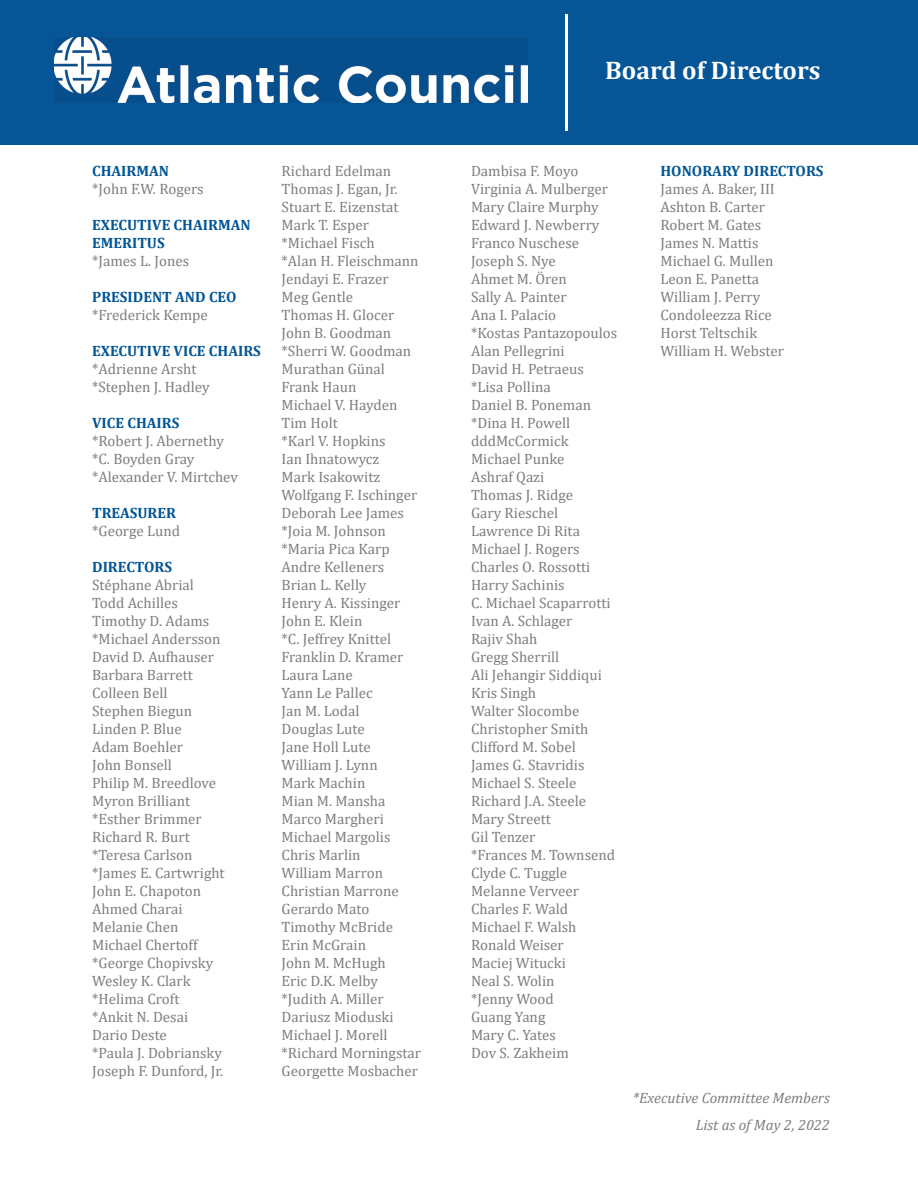
<style>
.page{position:relative;width:918px;height:1188px;background:#fff}
.page>*{position:absolute;margin:0;border:0;box-sizing:border-box;transform-origin:0 0}
.t1{font:700 25.5px "Cambria";color:#fff}
.t2{font:15px/18px "Cambria";color:#7c7e81}
.t3{font:700 15px/18px "Cambria";color:#005596}
.t4{font:italic 15px/26.5px "Cambria";color:#7c7e81;text-align:right}
</style>
<div class="page">
<div style="left:0;top:0;width:918px;height:145px;background:#065697"></div>
<img style="left:54px;top:37px;width:474px;height:66px">
<hr style="left:566px;top:14px;width:2px;height:117px;background:#fff">
<h1 class="t1" style="left:605px;top:53px;width:217px">Board of Directors</h1>
<p class="t3" style="left:92px;top:162px;width:79px">CHAIRMAN</p>
<p class="t2" style="left:92px;top:180px;width:113px">*John F.W. Rogers</p>
<p class="t3" style="left:92px;top:216px;width:160px">EXECUTIVE CHAIRMAN<br>EMERITUS</p>
<p class="t2" style="left:92px;top:252px;width:99px">*James L. Jones</p>
<p class="t3" style="left:92px;top:288px;width:146px">PRESIDENT AND CEO</p>
<p class="t2" style="left:92px;top:306px;width:117px">*Frederick Kempe</p>
<p class="t3" style="left:92px;top:342px;width:170px">EXECUTIVE VICE CHAIRS</p>
<p class="t2" style="left:92px;top:360px;width:119px">*Adrienne Arsht *Stephen J. Hadley</p>
<p class="t3" style="left:92px;top:414px;width:89px">VICE CHAIRS</p>
<p class="t2" style="left:92px;top:432px;width:147px">*Robert J. Abernethy *C. Boyden Gray *Alexander V. Mirtchev</p>
<p class="t3" style="left:92px;top:504px;width:86px">TREASURER</p>
<p class="t2" style="left:92px;top:522px;width:90px">*George Lund</p>
<p class="t3" style="left:92px;top:558px;width:81px">DIRECTORS</p>
<p class="t2" style="left:92px;top:576px;width:134px">Stéphane Abrial<br>Todd Achilles<br>Timothy D. Adams *Michael Andersson<br>David D. Aufhauser<br>Barbara Barrett<br>Colleen Bell<br>Stephen Biegun<br>Linden P. Blue<br>Adam Boehler<br>John Bonsell<br>Philip M. Breedlove<br>Myron Brilliant *Esther Brimmer<br>Richard R. Burt *Teresa Carlson *James E. Cartwright<br>John E. Chapoton<br>Ahmed Charai<br>Melanie Chen<br>Michael Chertoff *George Chopivsky<br>Wesley K. Clark *Helima Croft<br>*Ankit N. Desai<br>Dario Deste<br>*Paula J. Dobriansky<br>Joseph F. Dunford, Jr.</p>
<p class="t2" style="left:282px;top:162px;width:141px">Richard Edelman<br>Thomas J. Egan, Jr.<br>Stuart E. Eizenstat<br>Mark T. Esper *Michael Fisch<br>*Alan H. Fleischmann<br>Jendayi E. Frazer<br>Meg Gentle<br>Thomas H. Glocer<br>John B. Goodman *Sherri W. Goodman<br>Murathan Günal<br>Frank Haun<br>Michael V. Hayden<br>Tim Holt<br>*Karl V. Hopkins<br>Ian Ihnatowycz<br>Mark Isakowitz<br>Wolfgang F. Ischinger<br>Deborah Lee James *Joia M. Johnson *Maria Pica Karp<br>Andre Kelleners<br>Brian L. Kelly<br>Henry A. Kissinger<br>John E. Klein<br>*C. Jeffrey Knittel<br>Franklin D. Kramer<br>Laura Lane<br>Yann Le Pallec<br>Jan M. Lodal<br>Douglas Lute<br>Jane Holl Lute<br>William J. Lynn<br>Mark Machin<br>Mian M. Mansha<br>Marco Margheri<br>Michael Margolis<br>Chris Marlin<br>William Marron<br>Christian Marrone<br>Gerardo Mato<br>Timothy McBride<br>Erin McGrain<br>John M. McHugh<br>Eric D.K. Melby *Judith A. Miller<br>Dariusz Mioduski<br>Michael J. Morell *Richard Morningstar<br>Georgette Mosbacher</p>
<p class="t2" style="left:471px;top:162px;width:148px">Dambisa F. Moyo<br>Virginia A. Mulberger<br>Mary Claire Murphy<br>Edward J. Newberry<br>Franco Nuschese<br>Joseph S. Nye<br>Ahmet M. Ören<br>Sally A. Painter<br>Ana I. Palacio<br>*Kostas Pantazopoulos<br>Alan Pellegrini<br>David H. Petraeus *Lisa Pollina<br>Daniel B. Poneman *Dina H. Powell dddMcCormick<br>Michael Punke<br>Ashraf Qazi<br>Thomas J. Ridge<br>Gary Rieschel<br>Lawrence Di Rita<br>Michael J. Rogers<br>Charles O. Rossotti<br>Harry Sachinis<br>C. Michael Scaparrotti<br>Ivan A. Schlager<br>Rajiv Shah<br>Gregg Sherrill<br>Ali Jehangir Siddiqui<br>Kris Singh<br>Walter Slocombe<br>Christopher Smith<br>Clifford M. Sobel<br>James G. Stavridis<br>Michael S. Steele<br>Richard J.A. Steele<br>Mary Streett<br>Gil Tenzer<br>*Frances M. Townsend<br>Clyde C. Tuggle<br>Melanne Verveer<br>Charles F. Wald<br>Michael F. Walsh<br>Ronald Weiser<br>Maciej Witucki<br>Neal S. Wolin<br>*Jenny Wood<br>Guang Yang<br>Mary C. Yates<br>Dov S. Zakheim</p>
<p class="t3" style="left:660px;top:162px;width:165px">HONORARY DIRECTORS</p>
<p class="t2" style="left:660px;top:180px;width:125px">James A. Baker, III<br>Ashton B. Carter<br>Robert M. Gates<br>James N. Mattis<br>Michael G. Mullen<br>Leon E. Panetta<br>William J. Perry<br>Condoleezza Rice<br>Horst Teltschik<br>William H. Webster</p>
<p class="t4" style="left:633px;top:1084px;width:198px">*Executive Committee Members<br>List as of May 2, 2022</p>
</div>
